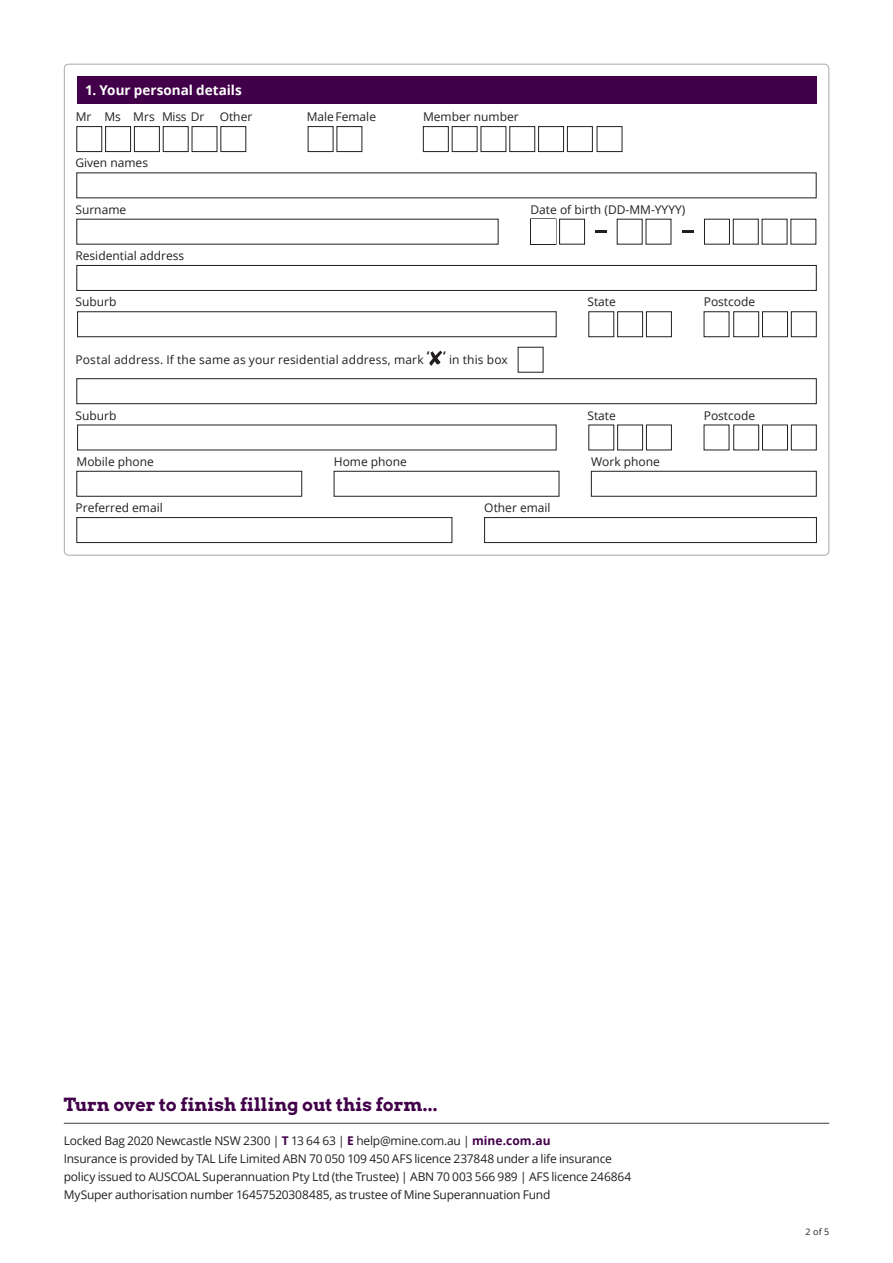
<style>
.page{position:relative;width:893px;height:1263px;background:#fff}
.page>*{position:absolute;margin:0;border:0;box-sizing:border-box;transform-origin:0 0}
.t1{font:700 18px "Arvo";letter-spacing:-.005em;color:#410049}
.t2{font:700 13.5px "Open Sans";color:#fff}
.t3{font:12px/18px "Open Sans";letter-spacing:-.005em;color:#231f20}
.t4{font:12px "Open Sans";letter-spacing:.015em;color:#231f20}
.t5{font:9px "Open Sans";color:#231f20}
.s1{font-weight:700;color:#410049}
</style>
<div class="page">
<div style="left:77px;top:76px;width:739px;height:28px;background:#410049"></div>
<svg style="left:76px;top:126px;width:547px;height:26px"></svg>
<svg style="left:76px;top:219px;width:740px;height:26px"></svg>
<hr style="left:64px;top:1123px;width:765px;height:1px;background:#3e3e3f">
<div style="left:531px;top:219px;width:25px;height:25px;background:#fff"></div>
<div style="left:77px;top:265px;width:740px;height:26px;border:1px solid #231f20"></div>
<svg style="left:77px;top:311px;width:740px;height:62px"></svg>
<svg style="left:429px;top:351px;width:13px;height:15px"></svg>
<div style="left:77px;top:378px;width:740px;height:26px;border:1px solid #231f20"></div>
<svg style="left:77px;top:424px;width:740px;height:26px"></svg>
<svg style="left:76px;top:471px;width:741px;height:26px"></svg>
<svg style="left:76px;top:517px;width:741px;height:26px"></svg>
<p class="t2" style="left:85px;top:81px;width:158px">1. Your personal details</p>
<p class="t3" style="left:76px;top:107px;width:130px">Mr Ms Mrs Miss Dr</p>
<p class="t3" style="left:220px;top:107px;width:34px">Other</p>
<p class="t3" style="left:307px;top:107px;width:71px">MaleFemale</p>
<p class="t3" style="left:423px;top:107px;width:97px">Member number</p>
<p class="t3" style="left:75px;top:154px;width:74px">Given names</p>
<p class="t3" style="left:75px;top:200px;width:52px">Surname</p>
<p class="t3" style="left:530px;top:200px;width:156px">Date of birth (DD-MM-YYYY)</p>
<p class="t3" style="left:75px;top:246px;width:110px">Residential address</p>
<p class="t3" style="left:75px;top:293px;width:42px">Suburb</p>
<p class="t3" style="left:587px;top:293px;width:30px">State</p>
<p class="t3" style="left:704px;top:293px;width:53px">Postcode</p>
<p class="t4" style="left:75px;top:352px;width:434px">Postal address. If the same as your residential address, mark <sup>‘</sup> <sup>‘</sup> in this box</p>
<p class="t3" style="left:75px;top:406px;width:42px">Suburb</p>
<p class="t3" style="left:587px;top:406px;width:30px">State</p>
<p class="t3" style="left:704px;top:406px;width:53px">Postcode</p>
<p class="t3" style="left:77px;top:452px;width:79px">Mobile phone</p>
<p class="t3" style="left:334px;top:452px;width:75px">Home phone</p>
<p class="t3" style="left:591px;top:452px;width:70px">Work phone</p>
<p class="t3" style="left:76px;top:498px;width:89px">Preferred email</p>
<p class="t3" style="left:484px;top:498px;width:68px">Other email</p>
<h1 class="t1" style="left:64px;top:1093px;width:375px">Turn over to finish filling out this form...</h1>
<p class="t3" style="left:64px;top:1131px;width:569px">Locked Bag 2020 Newcastle NSW 2300 | <span class="s1">T</span> 13 64 63 | <span class="s1">E</span> help@mine.com.au | <span class="s1">mine.com.au<br></span>Insurance is provided by TAL Life Limited ABN 70 050 109 450 AFS licence 237848 under a life insurance policy issued to AUSCOAL Superannuation Pty Ltd (the Trustee) | ABN 70 003 566 989 | AFS licence 246864<br>MySuper authorisation number 16457520308485, as trustee of Mine Superannuation Fund</p>
<p class="t5" style="left:805px;top:1225px;width:25px">2 of 5</p>
</div>
